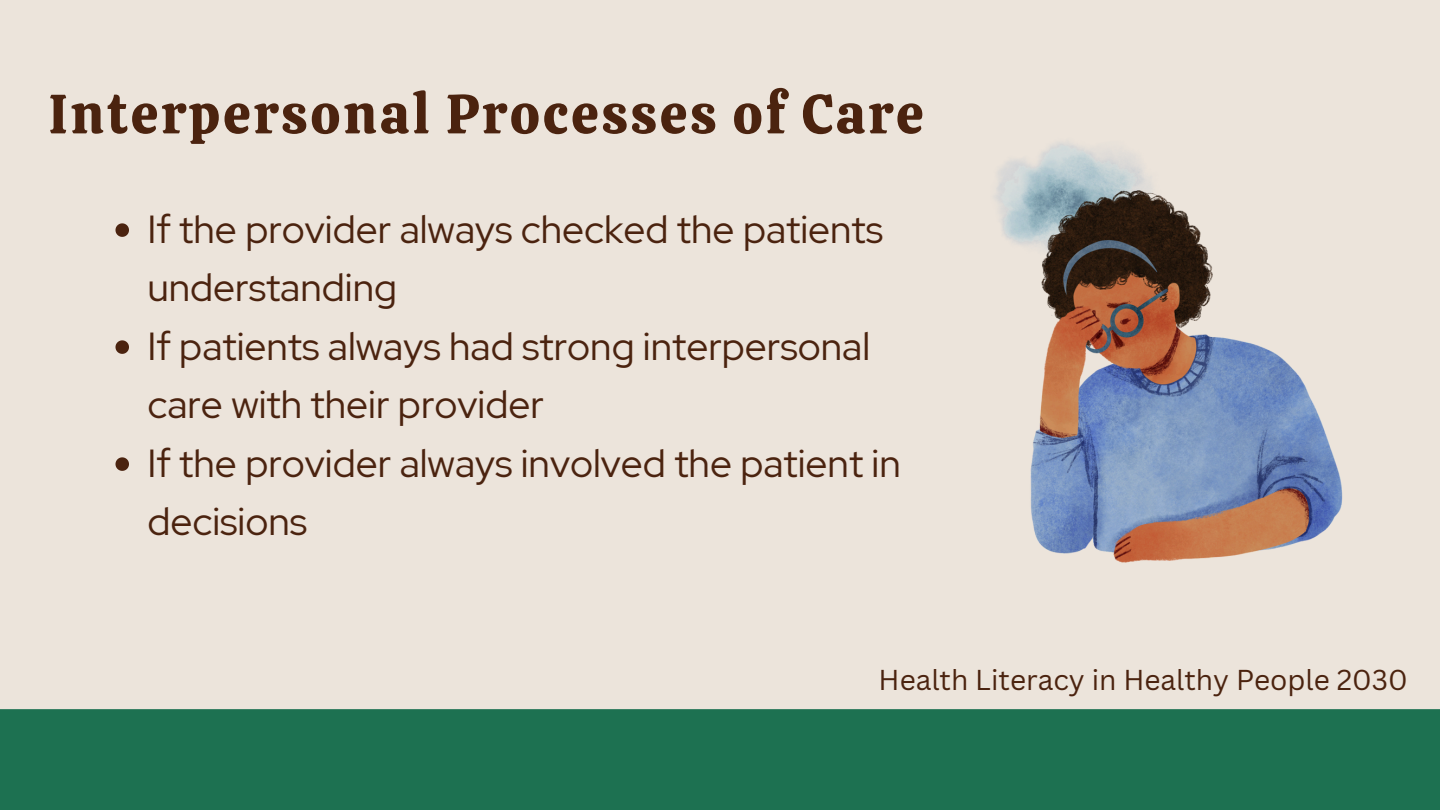
<style>
.page{position:relative;width:1440px;height:810px;background:#ece4db}
.page>*{position:absolute;margin:0;border:0;box-sizing:border-box;transform-origin:0 0}
.t1{font:55.3px "Calistoga";letter-spacing:.05em;color:#4b230f}
.t2{font:39px/58.5px "Red Hat Display";color:#4b230f}
.t3{font:28px "Canva Sans";color:#4b230f}
</style>
<div class="page">
<div style="left:0;top:709px;width:1440px;height:101px;background:#1d7151"></div>
<img style="left:994px;top:142px;width:348px;height:421px">
<svg style="left:116px;top:223px;width:13px;height:14px"></svg>
<svg style="left:116px;top:340px;width:13px;height:14px"></svg>
<svg style="left:116px;top:457px;width:13px;height:14px"></svg>
<p class="t1" style="left:49px;top:78px;width:877px">Interpersonal Processes of Care</p>
<p class="t2" style="left:147px;top:200px;width:737px">If the provider always checked the patients understanding</p>
<p class="t2" style="left:147px;top:317px;width:724px">If patients always had strong interpersonal care with their provider</p>
<p class="t2" style="left:147px;top:434px;width:755px">If the provider always involved the patient in decisions</p>
<p class="t3" style="left:879px;top:660px;width:531px">Health Literacy in Healthy People 2030</p>
</div>
